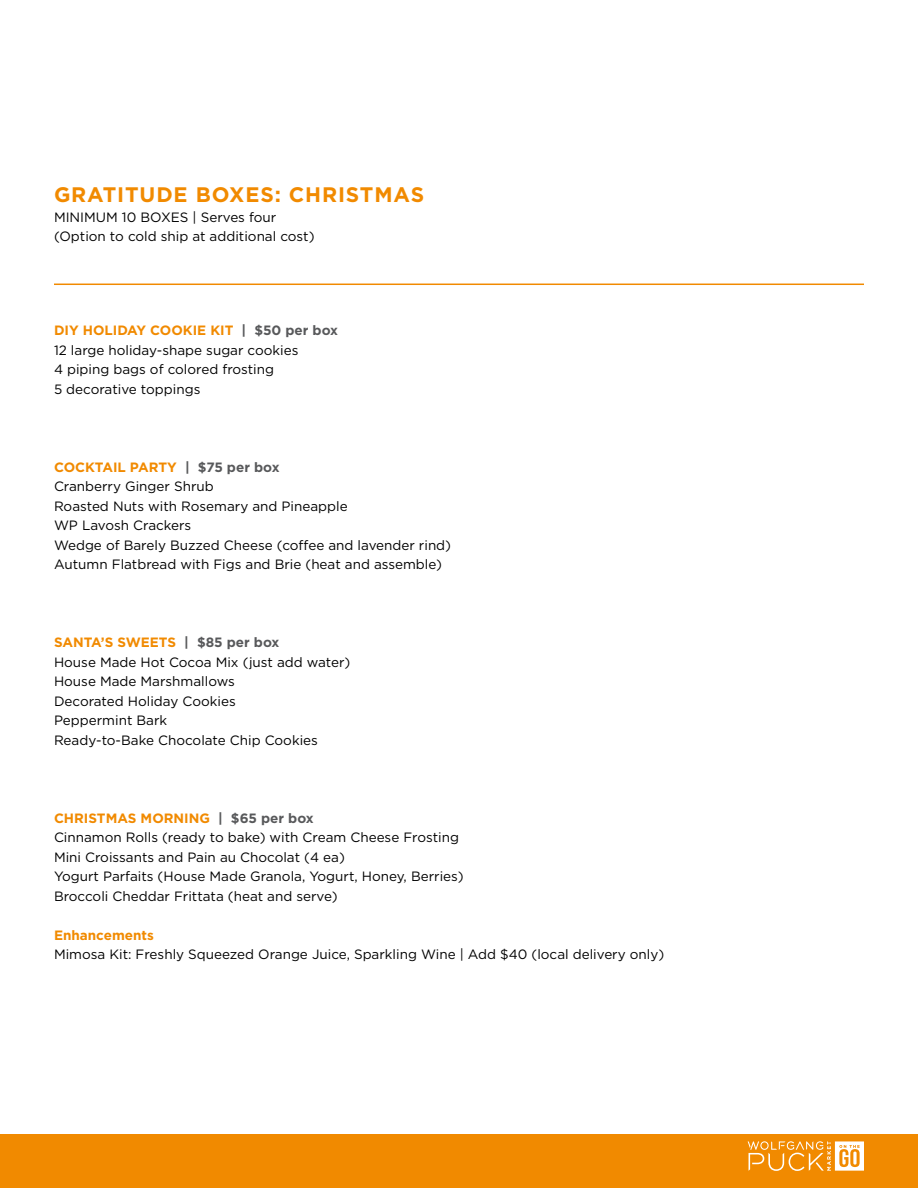
<style>
.page{position:relative;width:918px;height:1188px;background:#fff}
.page>*{position:absolute;margin:0;border:0;box-sizing:border-box;transform-origin:0 0}
.t1{font:700 21px "Gotham HTF";letter-spacing:.04em;color:#f18a00}
.t2{font:13.5px/19.5px "Gotham HTF";color:#000}
.t3{font:700 13.5px "Gotham HTF";color:#f18a00}
.s1{font-weight:700;color:#f18a00}
.s2{font-weight:700;color:#58595b}
</style>
<div class="page">
<div style="left:0;top:1134px;width:918px;height:54px;background:#f18a00"></div>
<hr style="left:54px;top:284px;width:810px;height:1px;background:#f18a00">
<svg style="left:748px;top:1141px;width:116px;height:30px"></svg>
<h1 class="t1" style="left:54px;top:183px;width:372px">GRATITUDE BOXES: CHRISTMAS</h1>
<p class="t2" style="left:54px;top:207px;width:262px">MINIMUM 10 BOXES | Serves four (Option to cold ship at additional cost)</p>
<p class="t2" style="left:54px;top:320px;width:286px"><span class="s1">DIY HOLIDAY COOKIE KIT</span> <span class="s2">| $50 per box<br></span>12 large holiday-shape sugar cookies<br>4 piping bags of colored frosting<br>5 decorative toppings</p>
<p class="t2" style="left:54px;top:457px;width:399px"><span class="s1">COCKTAIL PARTY</span> <span class="s2">| $75 per box<br></span>Cranberry Ginger Shrub<br>Roasted Nuts with Rosemary and Pineapple<br>WP Lavosh Crackers<br>Wedge of Barely Buzzed Cheese (coffee and lavender rind)<br>Autumn Flatbread with Figs and Brie (heat and assemble)</p>
<p class="t2" style="left:54px;top:632px;width:298px"><span class="s1">SANTA’S SWEETS</span> <span class="s2">| $85 per box<br></span>House Made Hot Cocoa Mix (just add water)<br>House Made Marshmallows<br>Decorated Holiday Cookies<br>Peppermint Bark<br>Ready-to-Bake Chocolate Chip Cookies</p>
<p class="t2" style="left:54px;top:808px;width:411px"><span class="s1">CHRISTMAS MORNING</span> <span class="s2">| $65 per box<br></span>Cinnamon Rolls (ready to bake) with Cream Cheese Frosting Mini Croissants and Pain au Chocolat (4 ea)<br>Yogurt Parfaits (House Made Granola, Yogurt, Honey, Berries)<br>Broccoli Cheddar Frittata (heat and serve)</p>
<p class="t3" style="left:54px;top:927px;width:101px">Enhancements</p>
<p class="t2" style="left:54px;top:944px;width:612px">Mimosa Kit: Freshly Squeezed Orange Juice, Sparkling Wine | Add $40 (local delivery only)</p>
</div>
